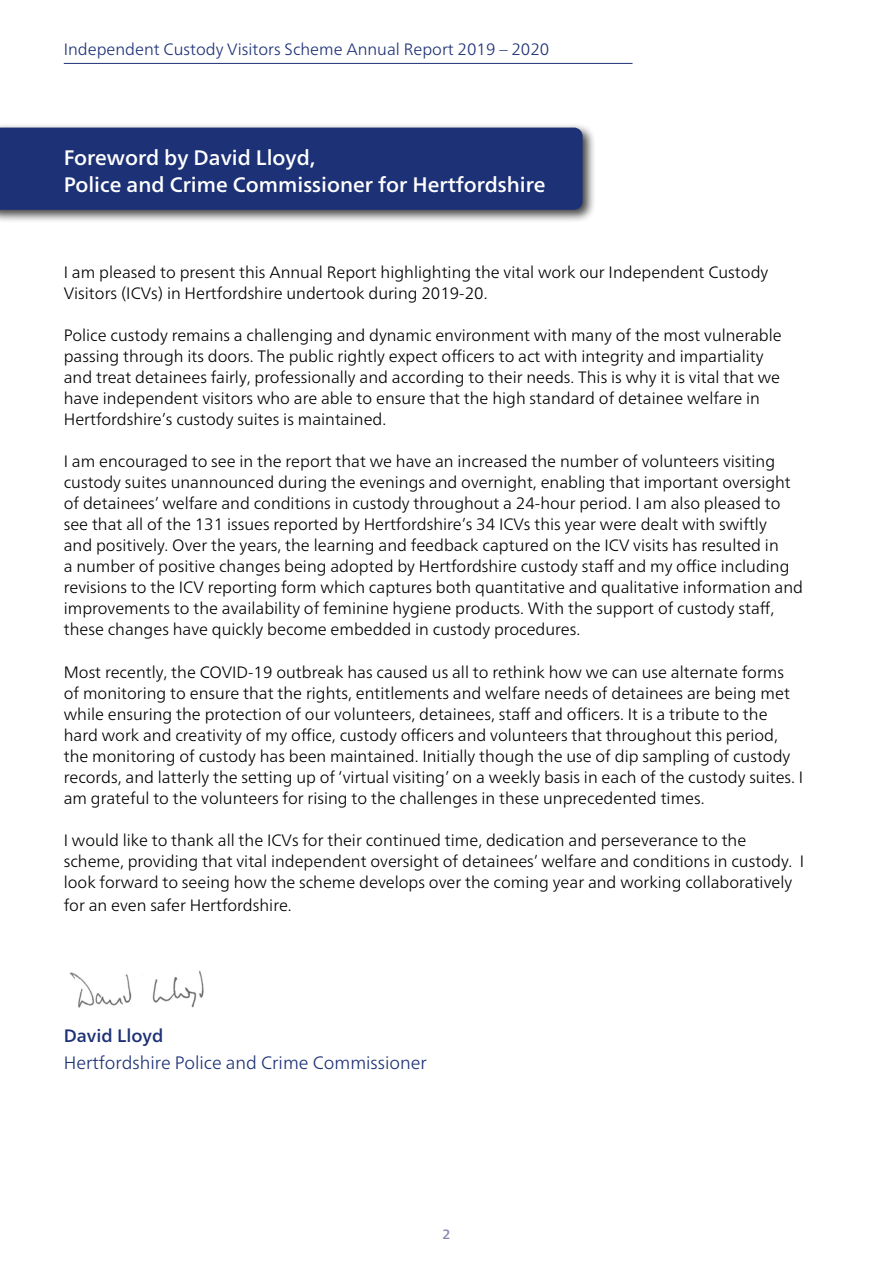
<style>
.page{position:relative;width:893px;height:1263px;background:#fff}
.page>*{position:absolute;margin:0;border:0;box-sizing:border-box;transform-origin:0 0}
.t1{font:500 21px/27px "Frutiger Neue LT Pro";color:#fff}
.t2{font:300 18px "Frutiger Neue LT Pro";color:#1d3176}
.t3{font:500 18px "Frutiger Neue LT Pro";color:#1d3176}
.t4{font:300 16.5px/21px "Frutiger Neue LT Pro";color:#000}
.t5{font:300 16.5px "Frutiger Neue LT Pro";color:#1d3176}
.t6{font:500 13.5px "Frutiger Neue LT Pro";color:#8587b5}
</style>
<div class="page">
<hr style="left:64px;top:63px;width:568px;height:1px;background:#1d3176">
<div style="left:0;top:122px;width:596px;height:101px;background:#000;opacity:.75"></div>
<div style="left:0;top:128px;width:583px;height:82px;background:#1d3176"></div>
<img style="left:70px;top:970px;width:134px;height:38px">
<p class="t5" style="left:64px;top:39px;width:487px">Independent Custody Visitors Scheme Annual Report 2019 – 2020</p>
<p class="t1" style="left:64px;top:144px;width:483px">Foreword by David Lloyd,<br>Police and Crime Commissioner for Hertfordshire</p>
<p class="t4" style="left:64px;top:261px;width:706px">I am pleased to present this Annual Report highlighting the vital work our Independent Custody<br>Visitors (ICVs) in Hertfordshire undertook during 2019-20.</p>
<p class="t4" style="left:64px;top:325px;width:719px">Police custody remains a challenging and dynamic environment with many of the most vulnerable passing through its doors. The public rightly expect officers to act with integrity and impartiality and treat detainees fairly, professionally and according to their needs. This is why it is vital that we have independent visitors who are able to ensure that the high standard of detainee welfare in Hertfordshire’s custody suites is maintained.</p>
<p class="t4" style="left:64px;top:451px;width:741px">I am encouraged to see in the report that we have an increased the number of volunteers visiting custody suites unannounced during the evenings and overnight, enabling that important oversight of detainees’ welfare and conditions in custody throughout a 24-hour period. I am also pleased to see that all of the 131 issues reported by Hertfordshire’s 34 ICVs this year were dealt with swiftly<br>and positively. Over the years, the learning and feedback captured on the ICV visits has resulted in<br>a number of positive changes being adopted by Hertfordshire custody staff and my office including revisions to the ICV reporting form which captures both quantitative and qualitative information and improvements to the availability of feminine hygiene products. With the support of custody staff, these changes have quickly become embedded in custody procedures.</p>
<p class="t4" style="left:64px;top:661px;width:741px">Most recently, the COVID-19 outbreak has caused us all to rethink how we can use alternate forms of monitoring to ensure that the rights, entitlements and welfare needs of detainees are being met while ensuring the protection of our volunteers, detainees, staff and officers. It is a tribute to the hard work and creativity of my office, custody officers and volunteers that throughout this period, the monitoring of custody has been maintained. Initially though the use of dip sampling of custody records, and latterly the setting up of ‘virtual visiting’ on a weekly basis in each of the custody suites. I am grateful to the volunteers for rising to the challenges in these unprecedented times.</p>
<p class="t4" style="left:64px;top:830px;width:742px">I would like to thank all the ICVs for their continued time, dedication and perseverance to the scheme, providing that vital independent oversight of detainees’ welfare and conditions in custody. I look forward to seeing how the scheme develops over the coming year and working collaboratively</p>
<p class="t4" style="left:64px;top:894px;width:229px">for an even safer Hertfordshire.</p>
<p class="t3" style="left:64px;top:1024px;width:101px">David Lloyd</p>
<p class="t2" style="left:64px;top:1051px;width:365px">Hertfordshire Police and Crime Commissioner</p>
<p class="t6" style="left:442px;top:1226px;width:9px">2</p>
</div>
